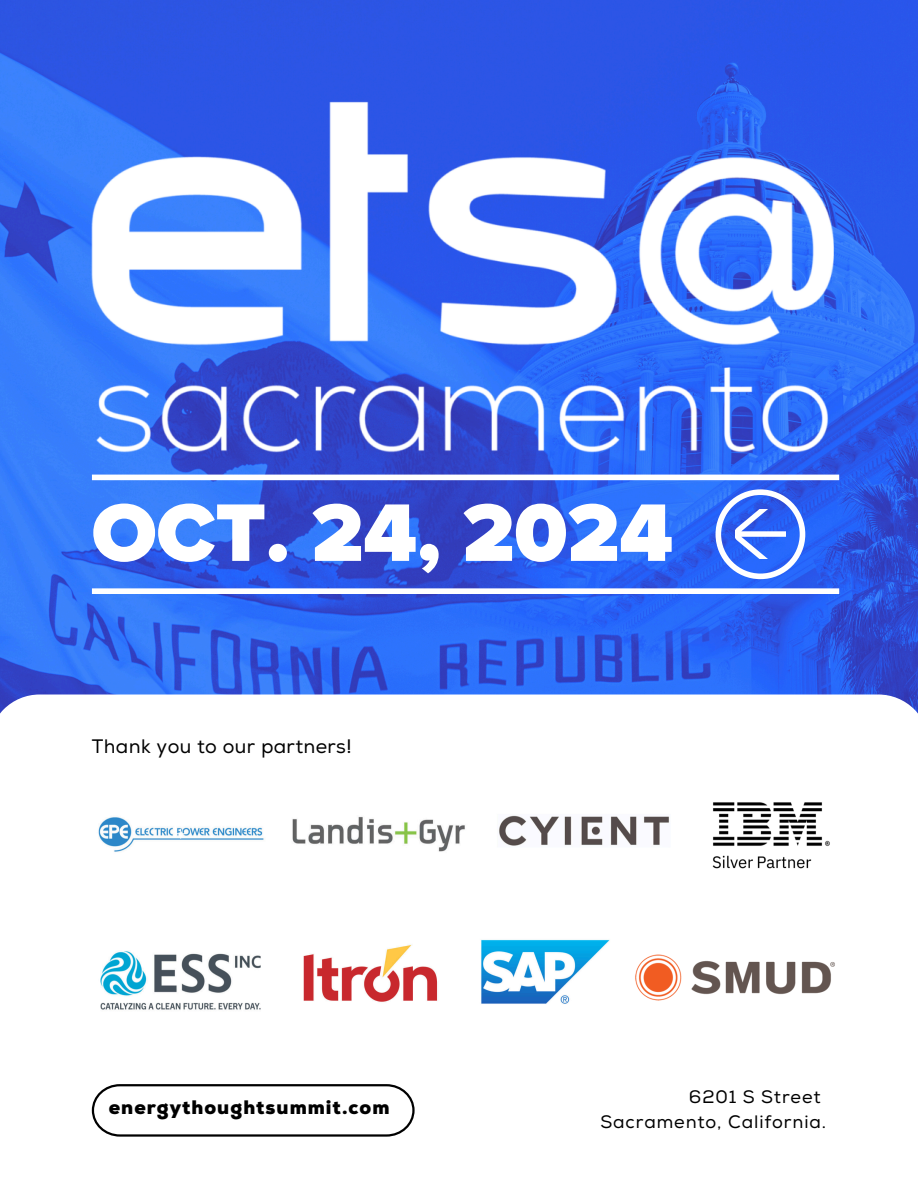
<style>
.page{position:relative;width:918px;height:1188px;background:#fff}
.page>*{position:absolute;margin:0;border:0;box-sizing:border-box;transform-origin:0 0}
.t1{font:900 84.6px "Proxima Nova";color:#fff}
.t2{font:900 19.5px "Nexa";letter-spacing:.05em;color:#000}
.t3{font:19.5px "Nexa";letter-spacing:.02em;color:#000}
.t4{font:18px "Nexa";letter-spacing:.05em;color:#000}
</style>
<div class="page">
<img style="left:0;top:0;width:918px;height:695px">
<svg style="left:92px;top:1084px;width:323px;height:53px"></svg>
<div style="left:92px;top:475px;width:747px;height:5px;background:#fff"></div>
<div style="left:92px;top:588px;width:747px;height:6px;background:#fff"></div>
<svg style="left:716px;top:489px;width:89px;height:90px"></svg>
<img style="left:98px;top:816px;width:367px;height:194px">
<img style="left:499px;top:815px;width:170px;height:31px">
<div style="left:275px;top:897px;width:589px;height:151px;background:#fff"></div>
<img style="left:481px;top:939px;width:129px;height:65px">
<img style="left:303px;top:945px;width:135px;height:57px">
<img style="left:635px;top:954px;width:200px;height:47px">
<img style="left:712px;top:802px;width:118px;height:67px">
<img style="left:92px;top:97px;width:747px;height:360px">
<h1 class="t1" style="left:92px;top:483px;width:583px">OCT. 24, 2024</h1>
<p class="t3" style="left:92px;top:735px;width:261px">Thank you to our partners!</p>
<h2 class="t2" style="left:109px;top:1096px;width:282px">energythoughtsummit.com</h2>
<p class="t4" style="left:689px;top:1086px;width:133px">6201 S Street</p>
<p class="t4" style="left:600px;top:1111px;width:227px">Sacramento, California.</p>
</div>
